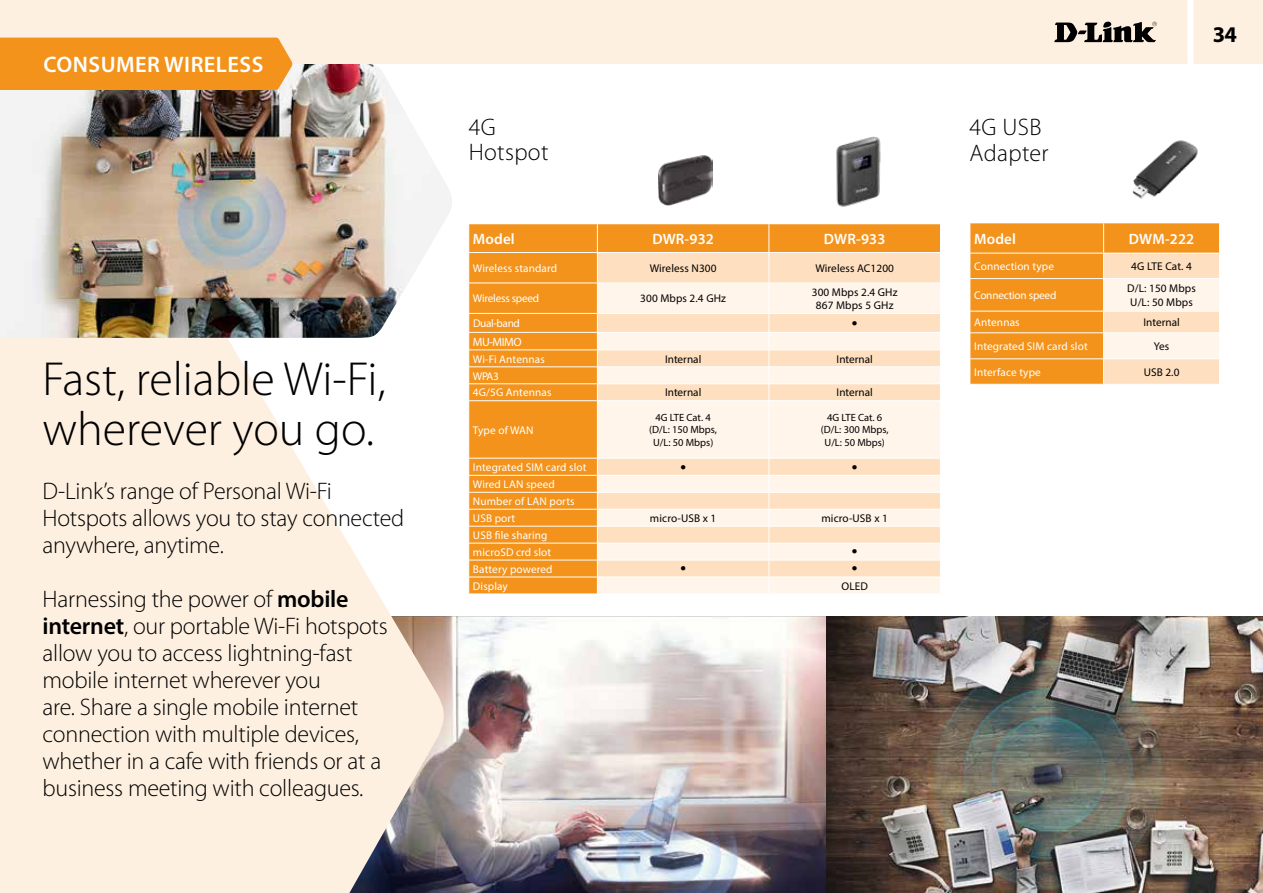
<style>
.page{position:relative;width:1263px;height:893px;background:#fff}
.page>*{position:absolute;margin:0;border:0;box-sizing:border-box;transform-origin:0 0}
.t1{font:300 48px/49.5px "Myriad Pro";color:#000}
.t2{font:300 24px/27px "Myriad Pro";letter-spacing:-.01em;color:#000}
.t3{font:300 24px/25.5px "Myriad Pro";letter-spacing:.015em;color:#000}
.t4{font:600 22.5px "Myriad Pro";letter-spacing:.02em;color:#fff}
.t5{font:700 22.5px "Myriad Pro";color:#000}
.t6{font:600 15px "Myriad Pro";letter-spacing:.01em;color:#fff}
.t7{font:12px "Myriad Pro";letter-spacing:-.04em;color:#fff}
.t8{font:11.25px/17px "Myriad Pro";letter-spacing:.01em;color:#fff}
.t9{font:11.25px/13.5px "Myriad Pro";letter-spacing:.01em;color:#000;text-align:center}
.t10{font:11.25px "Myriad Pro";letter-spacing:-.02em;color:#fff}
.t11{font:11.25px "Myriad Pro";letter-spacing:-.03em;color:#fff}
.t12{font:10.5px/12.6px "Myriad Pro";color:#000;text-align:center}
.t13{font:7.5px "Wingdings";color:#000}
.s1{font-weight:600}
</style>
<div class="page">
<img style="left:826px;top:616px;width:437px;height:277px">
<img style="left:447px;top:616px;width:379px;height:277px">
<div style="left:469px;top:224px;width:471px;height:370px;background:#f3931b"></div>
<div style="left:598px;top:253px;width:342px;height:30px;background:#fee0c0"></div>
<svg style="left:598px;top:284px;width:342px;height:310px;background:#feeddb"></svg>
<svg style="left:468px;top:224px;width:1px;height:28px"></svg>
<svg style="left:597px;top:224px;width:1px;height:28px"></svg>
<svg style="left:768px;top:224px;width:1px;height:28px"></svg>
<hr style="left:468px;top:252px;width:129px;height:1px;background:#fff">
<hr style="left:597px;top:252px;width:172px;height:1px;background:#fff">
<hr style="left:597px;top:253px;width:1px;height:30px;background:#fff">
<hr style="left:769px;top:252px;width:172px;height:1px;background:#fff">
<hr style="left:768px;top:253px;width:1px;height:30px;background:#fff">
<hr style="left:468px;top:283px;width:129px;height:1px;background:#fff">
<hr style="left:597px;top:283px;width:172px;height:1px;background:#fff">
<hr style="left:597px;top:283px;width:1px;height:30px;background:#fff">
<hr style="left:769px;top:283px;width:172px;height:1px;background:#fff">
<hr style="left:768px;top:283px;width:1px;height:30px;background:#fff">
<hr style="left:468px;top:313px;width:129px;height:1px;background:#fff">
<hr style="left:597px;top:313px;width:172px;height:1px;background:#fff">
<hr style="left:769px;top:313px;width:172px;height:1px;background:#fff">
<hr style="left:468px;top:332px;width:129px;height:1px;background:#fff">
<hr style="left:597px;top:332px;width:172px;height:1px;background:#fff">
<hr style="left:769px;top:332px;width:172px;height:1px;background:#fff">
<hr style="left:468px;top:349px;width:129px;height:1px;background:#fff">
<hr style="left:597px;top:349px;width:172px;height:1px;background:#fff">
<hr style="left:769px;top:349px;width:172px;height:1px;background:#fff">
<hr style="left:468px;top:366px;width:129px;height:1px;background:#fff">
<hr style="left:597px;top:366px;width:172px;height:1px;background:#fff">
<hr style="left:769px;top:366px;width:172px;height:1px;background:#fff">
<hr style="left:468px;top:383px;width:129px;height:1px;background:#fff">
<svg style="left:468px;top:314px;width:1px;height:86px"></svg>
<hr style="left:597px;top:383px;width:172px;height:1px;background:#fff">
<svg style="left:597px;top:314px;width:1px;height:86px"></svg>
<hr style="left:769px;top:383px;width:172px;height:1px;background:#fff">
<svg style="left:768px;top:314px;width:1px;height:86px"></svg>
<hr style="left:468px;top:400px;width:129px;height:1px;background:#fff">
<hr style="left:597px;top:400px;width:172px;height:1px;background:#fff">
<hr style="left:597px;top:401px;width:1px;height:57px;background:#fff">
<hr style="left:769px;top:400px;width:172px;height:1px;background:#fff">
<hr style="left:768px;top:401px;width:1px;height:57px;background:#fff">
<hr style="left:468px;top:458px;width:129px;height:1px;background:#fff">
<hr style="left:597px;top:458px;width:172px;height:1px;background:#fff">
<hr style="left:769px;top:458px;width:172px;height:1px;background:#fff">
<hr style="left:468px;top:475px;width:129px;height:1px;background:#fff">
<hr style="left:597px;top:475px;width:172px;height:1px;background:#fff">
<hr style="left:769px;top:475px;width:172px;height:1px;background:#fff">
<hr style="left:468px;top:492px;width:129px;height:1px;background:#fff">
<hr style="left:597px;top:492px;width:172px;height:1px;background:#fff">
<hr style="left:769px;top:492px;width:172px;height:1px;background:#fff">
<hr style="left:468px;top:509px;width:129px;height:1px;background:#fff">
<hr style="left:597px;top:509px;width:172px;height:1px;background:#fff">
<hr style="left:769px;top:509px;width:172px;height:1px;background:#fff">
<hr style="left:468px;top:526px;width:129px;height:1px;background:#fff">
<hr style="left:597px;top:526px;width:172px;height:1px;background:#fff">
<hr style="left:769px;top:526px;width:172px;height:1px;background:#fff">
<hr style="left:468px;top:543px;width:129px;height:1px;background:#fff">
<hr style="left:597px;top:543px;width:172px;height:1px;background:#fff">
<hr style="left:769px;top:543px;width:172px;height:1px;background:#fff">
<hr style="left:468px;top:560px;width:129px;height:1px;background:#fff">
<hr style="left:597px;top:560px;width:172px;height:1px;background:#fff">
<hr style="left:769px;top:560px;width:172px;height:1px;background:#fff">
<hr style="left:468px;top:577px;width:129px;height:1px;background:#fff">
<svg style="left:468px;top:459px;width:1px;height:135px"></svg>
<hr style="left:597px;top:577px;width:172px;height:1px;background:#fff">
<svg style="left:597px;top:459px;width:1px;height:135px"></svg>
<hr style="left:769px;top:577px;width:172px;height:1px;background:#fff">
<svg style="left:768px;top:459px;width:1px;height:135px"></svg>
<svg style="left:0;top:339px;width:447px;height:554px;fill:#fef0e0"></svg>
<img style="left:0;top:64px;width:452px;height:275px">
<div style="left:0;top:0;width:1263px;height:64px;background:#fef0e0"></div>
<div style="left:0;top:38px;width:293px;height:52px;background:#f3931b"></div>
<svg style="left:1054px;top:21px;width:103px;height:21px"></svg>
<div style="left:1187px;top:0;width:6px;height:64px;background:#fff"></div>
<img style="left:658px;top:155px;width:54px;height:50px">
<img style="left:836px;top:136px;width:45px;height:71px">
<svg style="left:970px;top:223px;width:250px;height:161px;background:#f7b666"></svg>
<img style="left:1132px;top:140px;width:66px;height:59px">
<p class="t4" style="left:43px;top:50px;width:221px">CONSUMER WIRELESS</p>
<p class="t4" style="left:43px;top:50px;width:105px">SWITCHES</p>
<h1 class="t1" style="left:43px;top:355px;width:345px">Fast, reliable Wi-Fi, wherever you go.</h1>
<p class="t2" style="left:43px;top:478px;width:363px">D-Link’s range of Personal Wi-Fi<br>Hotspots allows you to stay connected anywhere, anytime.</p>
<p class="t2" style="left:43px;top:586px;width:347px">Harnessing the power of <span class="s1">mobile internet</span>, our portable Wi-Fi hotspots allow you to access lightning-fast mobile internet wherever you<br>are. Share a single mobile internet connection with multiple devices, whether in a cafe with friends or at a business meeting with colleagues.</p>
<p class="t3" style="left:469px;top:114px;width:81px">4G<br>Hotspot</p>
<p class="t6" style="left:473px;top:229px;width:43px">Model</p>
<p class="t6" style="left:652px;top:229px;width:63px">DWR-932</p>
<p class="t6" style="left:824px;top:229px;width:63px">DWR-933</p>
<p class="t8" style="left:473px;top:260px;width:86px">Wireless standard</p>
<p class="t9" style="left:650px;top:261px;width:68px">Wireless N300</p>
<p class="t9" style="left:815px;top:261px;width:80px">Wireless AC1200</p>
<p class="t10" style="left:473px;top:292px;width:68px">Wireless speed</p>
<p class="t9" style="left:640px;top:292px;width:87px">300 Mbps 2.4 GHz</p>
<p class="t9" style="left:812px;top:285px;width:87px">300 Mbps 2.4 GHz<br>867 Mbps 5 GHz</p>
<p class="t11" style="left:473px;top:316px;width:48px">Dual-band</p>
<p class="t13" style="left:852px;top:319px;width:7px">●</p>
<p class="t7" style="left:473px;top:334px;width:50px">MU-MIMO</p>
<p class="t8" style="left:473px;top:350px;width:73px">Wi-Fi Antennas</p>
<p class="t9" style="left:665px;top:352px;width:38px">Internal</p>
<p class="t9" style="left:836px;top:352px;width:38px">Internal</p>
<p class="t8" style="left:473px;top:367px;width:80px">WPA3<br>4G/5G Antennas</p>
<p class="t9" style="left:665px;top:386px;width:38px">Internal</p>
<p class="t9" style="left:836px;top:386px;width:38px">Internal</p>
<p class="t8" style="left:473px;top:421px;width:62px">Type of WAN</p>
<p class="t12" style="left:649px;top:411px;width:69px">4G LTE Cat. 4 (D/L: 150 Mbps,<br>U/L: 50 Mbps)</p>
<p class="t12" style="left:821px;top:411px;width:69px">4G LTE Cat. 6 (D/L: 300 Mbps,<br>U/L: 50 Mbps)</p>
<p class="t8" style="left:473px;top:459px;width:115px">Integrated SIM card slot</p>
<p class="t13" style="left:680px;top:463px;width:7px">●</p>
<p class="t13" style="left:852px;top:463px;width:7px">●</p>
<p class="t8" style="left:473px;top:476px;width:103px">Wired LAN speed<br>Number of LAN ports<br>USB port</p>
<p class="t9" style="left:650px;top:511px;width:68px">micro-USB x 1</p>
<p class="t9" style="left:821px;top:511px;width:68px">micro-USB x 1</p>
<p class="t8" style="left:473px;top:526px;width:80px">USB file sharing microSD crd slot</p>
<p class="t13" style="left:852px;top:548px;width:7px">●</p>
<p class="t8" style="left:473px;top:560px;width:81px">Battery powered</p>
<p class="t13" style="left:680px;top:565px;width:7px">●</p>
<p class="t13" style="left:852px;top:565px;width:7px">●</p>
<p class="t8" style="left:473px;top:577px;width:36px">Display</p>
<p class="t9" style="left:841px;top:579px;width:28px">OLED</p>
<p class="t5" style="left:1213px;top:20px;width:26px">34</p>
<p class="t3" style="left:969px;top:115px;width:81px">4G USB<br>Adapter</p>
<p class="t6" style="left:974px;top:229px;width:43px">Model</p>
<p class="t6" style="left:1129px;top:229px;width:67px">DWM-222</p>
<p class="t8" style="left:974px;top:258px;width:81px">Connection type</p>
<p class="t9" style="left:1131px;top:259px;width:62px">4G LTE Cat. 4</p>
<p class="t10" style="left:974px;top:288px;width:84px">Connection speed</p>
<p class="t9" style="left:1127px;top:282px;width:70px;text-align:left">D/L: 150 Mbps<br>U/L: 50 Mbps</p>
<p class="t8" style="left:974px;top:314px;width:47px">Antennas</p>
<p class="t9" style="left:1143px;top:315px;width:38px">Internal</p>
<p class="t8" style="left:974px;top:338px;width:115px">Integrated SIM card slot</p>
<p class="t9" style="left:1154px;top:339px;width:17px">Yes</p>
<p class="t8" style="left:974px;top:363px;width:68px">Interface type</p>
<p class="t9" style="left:1144px;top:365px;width:37px">USB 2.0</p>
</div>
